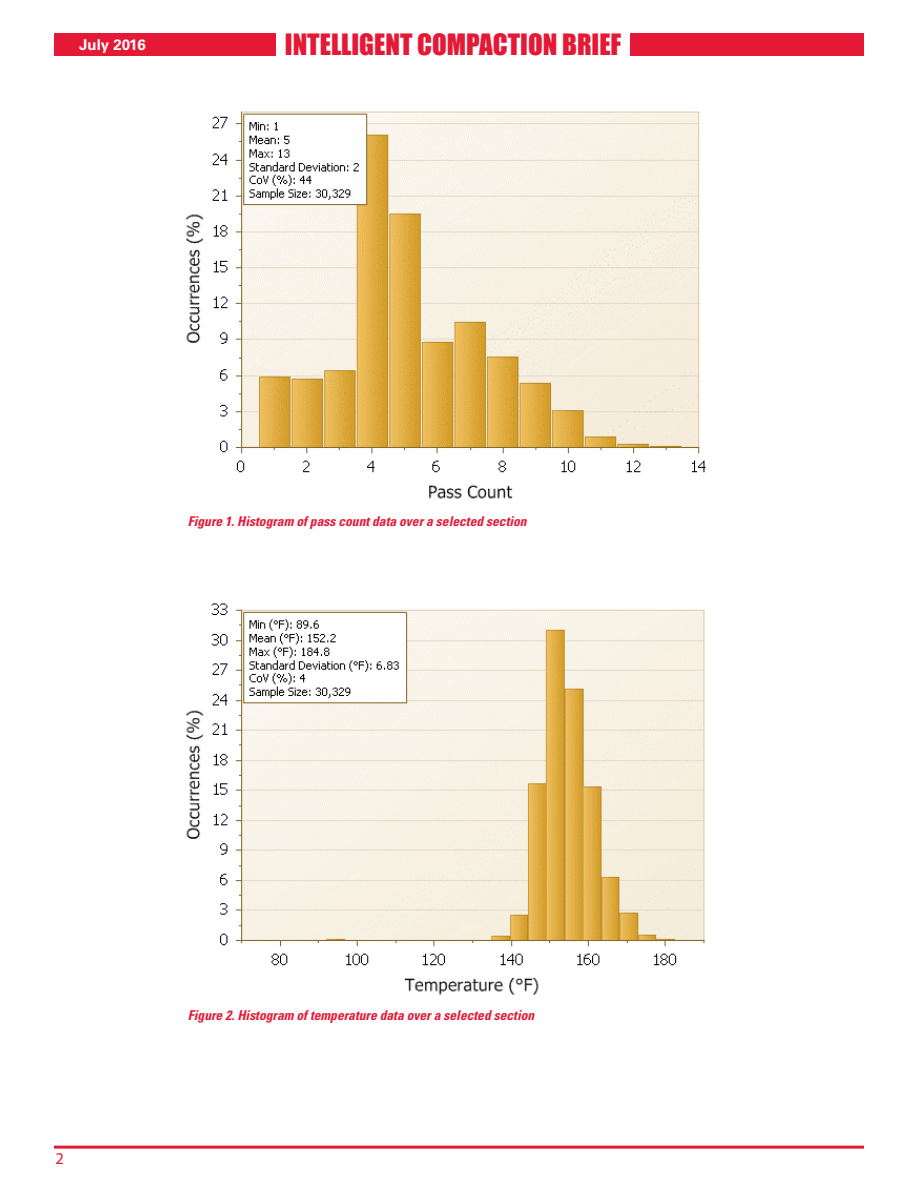
<style>
.page{position:relative;width:918px;height:1188px;background:#fff}
.page>*{position:absolute;margin:0;border:0;box-sizing:border-box;transform-origin:0 0}
.t1{font:27px "Impact";color:#e51836}
.t2{font:16.5px "Myriad Pro";color:#e51836}
.t3{font:700 15px "Univers LT Std";color:#fff}
.t4{font:italic 700 condensed 13.5px "Univers LT Std";color:#e51836}
</style>
<div class="page">
<div style="left:54px;top:33px;width:222px;height:23px;background:#e51836"></div>
<div style="left:631px;top:33px;width:233px;height:23px;background:#e51836"></div>
<hr style="left:54px;top:1146px;width:810px;height:3px;background:#e51836">
<img style="left:186px;top:111px;width:520px;height:388px">
<img style="left:186px;top:603px;width:519px;height:392px">
<p class="t3" style="left:79px;top:35px;width:68px">July 2016</p>
<p class="t1" style="left:285px;top:24px;width:338px">INTELLIGENT COMPACTION BRIEF</p>
<p class="t4" style="left:188px;top:513px;width:340px">Figure 1. Histogram of pass count data over a selected section</p>
<p class="t2" style="left:56px;top:1148px;width:10px">2</p>
<p class="t4" style="left:188px;top:1007px;width:348px">Figure 2. Histogram of temperature data over a selected section</p>
</div>
